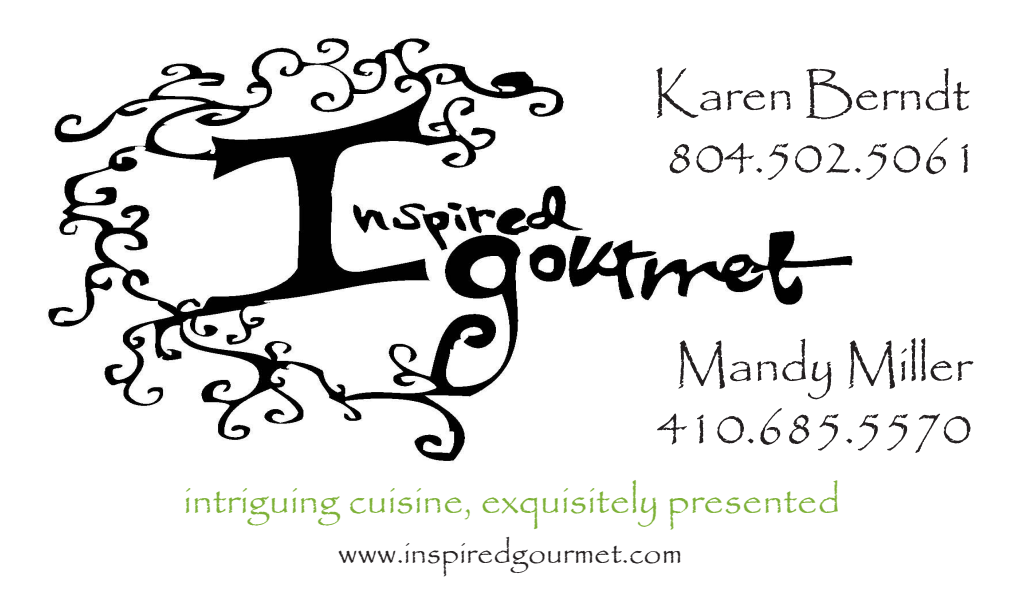
<style>
.page{position:relative;width:1020px;height:591px;background:#fff}
.page>*{position:absolute;margin:0;border:0;box-sizing:border-box;transform-origin:0 0}
.t1{font:52px/62.4px "Papyrus";letter-spacing:-.01em;color:#231f20;text-align:center}
.t2{font:40px "Papyrus";color:#7db137}
.t3{font:32px "Papyrus";color:#231f20}
</style>
<div class="page">
<img style="left:47px;top:36px;width:806px;height:426px">
<p class="t1" style="left:652px;top:61px;width:330px;text-align:left">Karen Berndt<br>804.502.5061</p>
<p class="t1" style="left:657px;top:331px;width:316px">Mandy Miller<br>410.685.5570</p>
<p class="t2" style="left:184px;top:475px;width:658px">intriguing cuisine, exquisitely presented</p>
<p class="t3" style="left:338px;top:532px;width:345px">www.inspiredgourmet.com</p>
</div>
